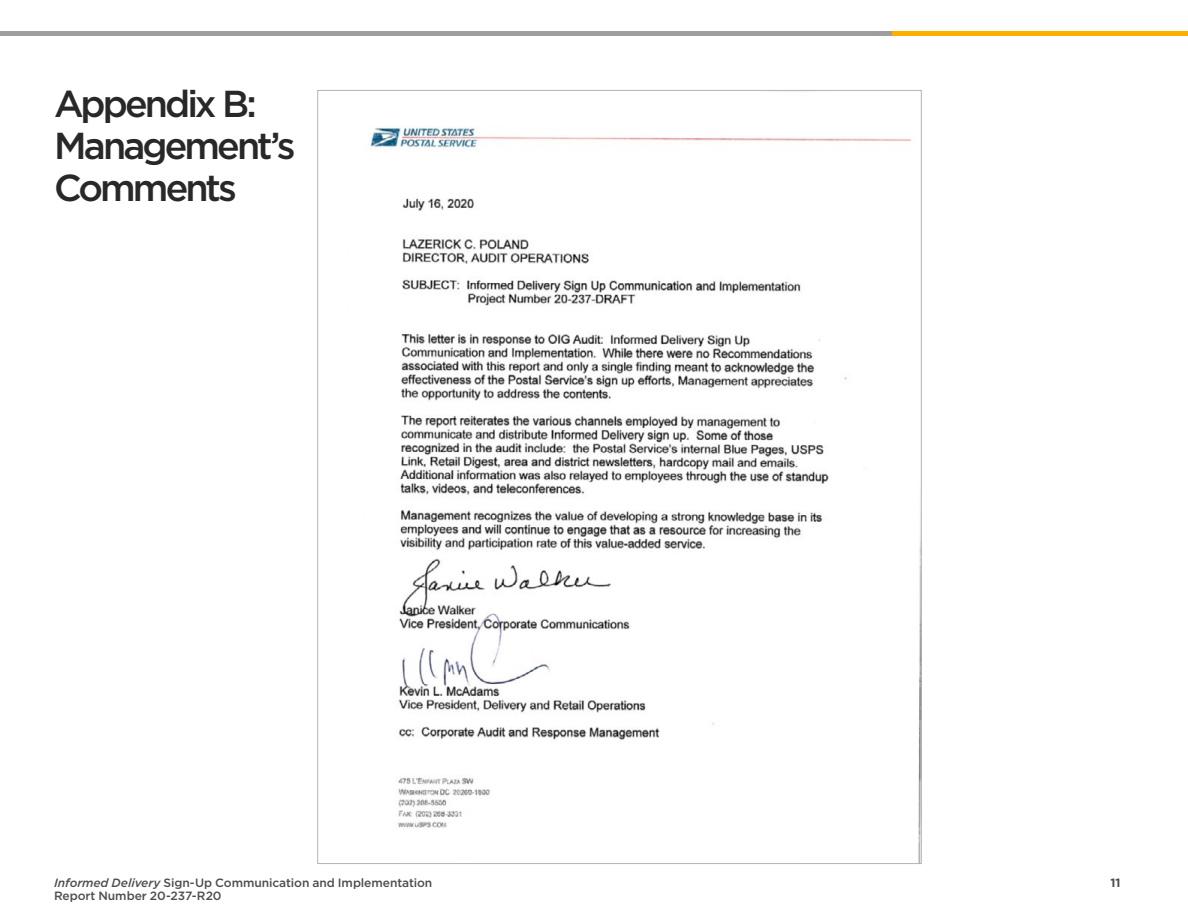
<style>
.page{position:relative;width:1188px;height:918px;background:#fff}
.page>*{position:absolute;margin:0;border:0;box-sizing:border-box;transform-origin:0 0}
.t1{font:500 37.5px/42px "Gotham";letter-spacing:-.075em;color:#292829}
.t2{font:500 12px/13.5px "Gotham";letter-spacing:-.005em;color:#4d4d4f}
.t3{font:700 12px "Gotham";color:#4d4d4f}
.s1{font-style:italic}
</style>
<div class="page">
<img style="left:370px;top:126px;width:550px;height:736px">
<hr style="left:0;top:32px;width:1188px;height:4px;background:#9e9e9e">
<hr style="left:893px;top:32px;width:295px;height:4px;background:#ffaf00">
<h1 class="t1" style="left:54px;top:82px;width:243px">Appendix B:<br>Management’s<br>Comments</h1>
<p class="t2" style="left:54px;top:875px;width:380px"><span class="s1">Informed Delivery</span> Sign-Up Communication and Implementation<br>Report Number 20-237-R20</p>
<p class="t3" style="left:1111px;top:875px;width:12px">11</p>
</div>
